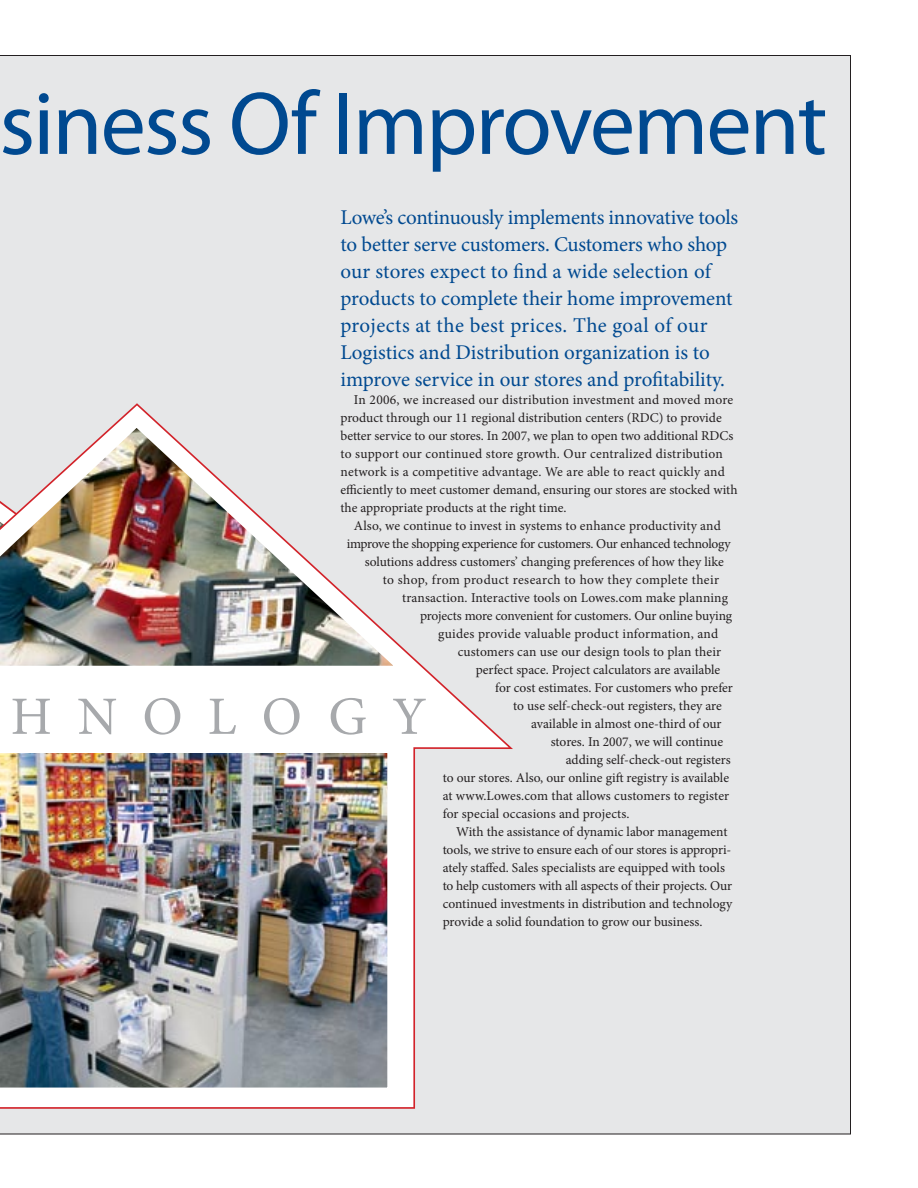
<style>
.page{position:relative;width:918px;height:1188px;background:#fff}
.page>*{position:absolute;margin:0;border:0;box-sizing:border-box;transform-origin:0 0}
.t1{font:90px "Myriad Pro";letter-spacing:-.02em;color:#004990}
.t2{font:54px "Minion Pro";color:#a7a9ac}
.t3{font:21px/27px "Minion Pro";letter-spacing:-.005em;color:#004990}
.t4{font:13.5px/18px "Minion Pro";color:#231f20}
.t5{font:13.5px "Minion Pro";letter-spacing:.02em;color:#231f20}
.t6{font:13.5px "Minion Pro";letter-spacing:-.025em;color:#231f20}
.t7{font:13.5px "Minion Pro";letter-spacing:-.02em;color:#231f20}
</style>
<div class="page">
<div style="left:0;top:55px;width:851px;height:1079px;background:#e6e7e8"></div>
<div style="left:0;top:181px;width:113px;height:167px;background:#e6e7e8"></div>
<div style="left:0;top:348px;width:119px;height:48px;background:#e6e7e8"></div>
<svg style="left:0;top:401px;width:517px;height:709px;background:#e4d4d6"></svg>
<svg style="left:0;top:405px;width:509px;height:702px;fill:#e6e7e8"></svg>
<img style="left:0;top:396px;width:451px;height:292px">
<img style="left:0;top:735px;width:405px;height:370px">
<h1 class="t1" style="left:-1px;top:68px;width:829px">siness Of I mprovement</h1>
<p class="t3" style="left:340px;top:204px;width:399px">Lowe’s continuously implements innovative tools to better serve customers. Customers who shop our stores expect to find a wide selection of products to complete their home improvement projects at the best prices. The goal of our Logistics and Distribution organization is to improve service in our stores and profitability.</p>
<p class="t4" style="left:340px;top:391px;width:399px;text-indent:14px">In 2006, we increased our distribution investment and moved more product through our 11 regional distribution centers (RDC) to provide better service to our stores. In 2007, we plan to open two additional RDCs to support our continued store growth. Our centralized distribution network is a competitive advantage. We are able to react quickly and efficiently to meet customer demand, ensuring our stores are stocked with the appropriate products at the right time.</p>
<p class="t4" style="left:354px;top:517px;width:368px">Also, we continue to invest in systems to enhance productivity and</p>
<p class="t6" style="left:347px;top:534px;width:386px">improve the shopping experience for customers. Our enhanced technology</p>
<p class="t4" style="left:365px;top:553px;width:361px">solutions address customers’ changing preferences of how they like</p>
<p class="t5" style="left:383px;top:570px;width:338px">to shop, from product research to how they complete their</p>
<p class="t4" style="left:402px;top:589px;width:327px">transaction. Interactive tools on Lowes.com make planning</p>
<p class="t4" style="left:420px;top:607px;width:313px">projects more convenient for customers. Our online buying</p>
<p class="t5" style="left:438px;top:624px;width:282px">guides provide valuable product information, and</p>
<p class="t4" style="left:458px;top:643px;width:265px">customers can use our design tools to plan their</p>
<p class="t4" style="left:476px;top:661px;width:246px">perfect space. Project calculators are available</p>
<p class="t4" style="left:495px;top:679px;width:239px">for cost estimates. For customers who prefer</p>
<p class="t4" style="left:513px;top:697px;width:210px">to use self-check-out registers, they are</p>
<p class="t4" style="left:531px;top:715px;width:192px">available in almost one-third of our</p>
<p class="t4" style="left:551px;top:733px;width:174px">stores. In 2007, we will continue</p>
<p class="t4" style="left:566px;top:751px;width:167px">adding self-check-out registers</p>
<p class="t4" style="left:443px;top:769px;width:288px">to our stores. Also, our online gift registry is available</p>
<p class="t4" style="left:443px;top:787px;width:288px">at www.Lowes.com that allows customers to register</p>
<p class="t4" style="left:443px;top:805px;width:189px">for special occasions and projects.</p>
<p class="t4" style="left:456px;top:823px;width:273px">With the assistance of dynamic labor management</p>
<p class="t7" style="left:443px;top:840px;width:290px">tools, we strive to ensure each of our stores is appropri-</p>
<p class="t4" style="left:443px;top:859px;width:284px">ately staffed. Sales specialists are equipped with tools</p>
<p class="t4" style="left:443px;top:877px;width:291px">to help customers with all aspects of their projects. Our</p>
<p class="t4" style="left:443px;top:895px;width:291px">continued investments in distribution and technology</p>
<p class="t4" style="left:443px;top:913px;width:261px">provide a solid foundation to grow our business.</p>
<h2 class="t2" style="left:11px;top:680px;width:185px">hnolo</h2>
<h2 class="t2" style="left:328px;top:680px;width:90px">g y</h2>
</div>
